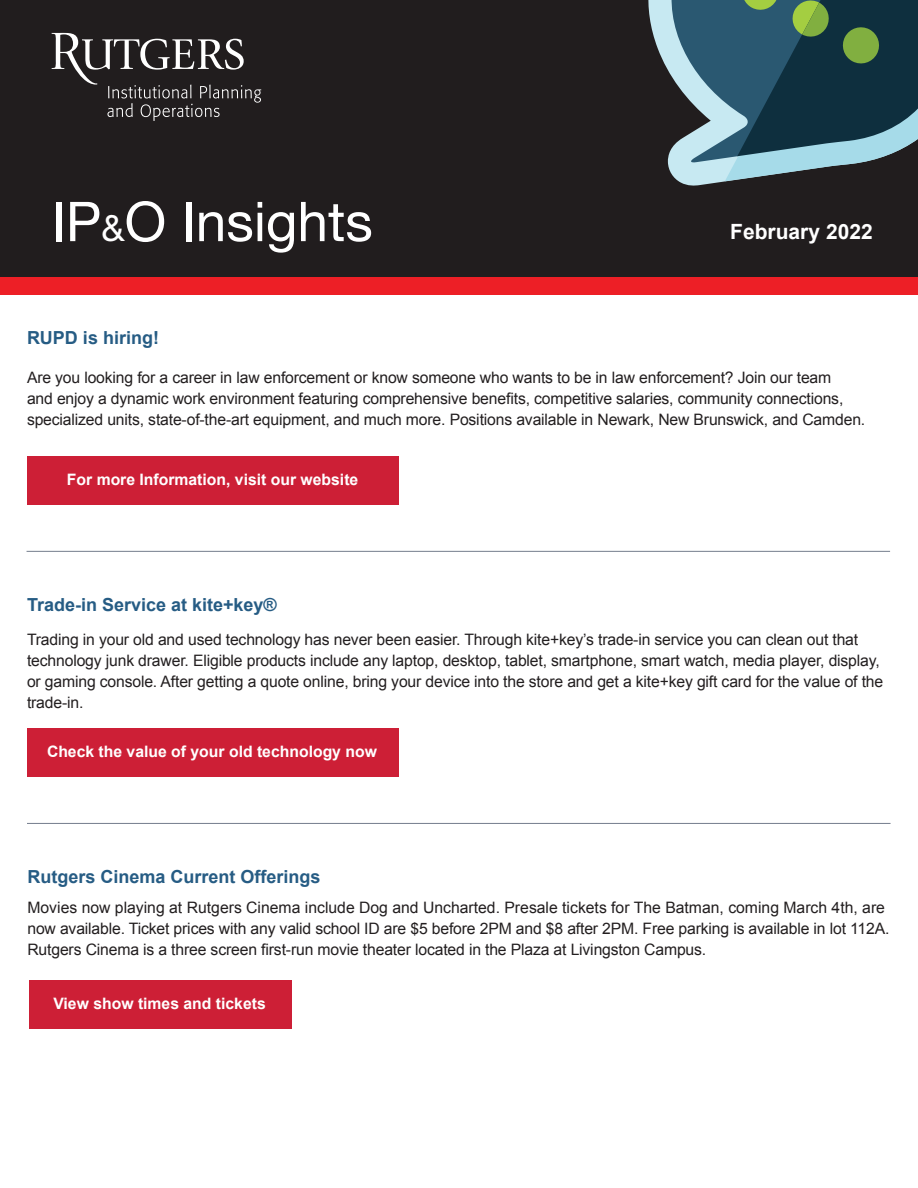
<style>
.page{position:relative;width:918px;height:1188px;background:#fff}
.page>*{position:absolute;margin:0;border:0;box-sizing:border-box;transform-origin:0 0}
.t1{font:54.9px "Helvetica Neue";color:#fff}
.t2{font:700 21px "Arial";color:#fff}
.t3{font:700 18px "Arial";color:#265c84}
.t4{font:15.75px/21px "Arial";letter-spacing:-.01em;color:#231f20}
.t5{font:700 15.75px "Arial";color:#fff}
.s1{font-size:36.6px}
</style>
<div class="page">
<div style="left:0;top:0;width:918px;height:295px;background:#211d1e"></div>
<svg style="left:648px;top:0;width:80px;height:186px"></svg>
<svg style="left:667px;top:0;width:251px;height:181px;background:#41656d"></svg>
<svg style="left:52px;top:32px;width:209px;height:89px"></svg>
<div style="left:0;top:277px;width:918px;height:17px;background:#ed1f26"></div>
<hr style="left:27px;top:823px;width:864px;height:1px;background:#747d8d">
<hr style="left:27px;top:551px;width:863px;height:1px;background:#747d8d">
<div style="left:29px;top:980px;width:263px;height:49px;background:#cd1f36"></div>
<div style="left:27px;top:728px;width:371px;height:48px;background:#cd1f36"></div>
<div style="left:27px;top:456px;width:371px;height:48px;background:#cd1f36"></div>
<p class="t1" style="left:52px;top:182px;width:323px">IP<span class="s1">&amp;</span>O Insights</p>
<p class="t3" style="left:27px;top:326px;width:134px">RUPD is hiring!</p>
<p class="t2" style="left:730px;top:218px;width:144px">February 2022</p>
<p class="t4" style="left:27px;top:367px;width:840px">Are you looking for a career in law enforcement or know someone who wants to be in law enforcement? Join our team<br>and enjoy a dynamic work environment featuring comprehensive benefits, competitive salaries, community connections, specialized units, state-of-the-art equipment, and much more. Positions available in Newark, New Brunswick, and Camden.</p>
<p class="t5" style="left:67px;top:469px;width:293px">For more Information, visit our website</p>
<p class="t3" style="left:27px;top:593px;width:251px">Trade-in Service at kite+key®</p>
<p class="t4" style="left:27px;top:629px;width:858px">Trading in your old and used technology has never been easier. Through kite+key’s trade-in service you can clean out that technology junk drawer. Eligible products include any laptop, desktop, tablet, smartphone, smart watch, media player, display, or gaming console. After getting a quote online, bring your device into the store and get a kite+key gift card for the value of the trade-in.</p>
<p class="t5" style="left:47px;top:741px;width:331px">Check the value of your old technology now</p>
<p class="t3" style="left:27px;top:865px;width:295px">Rutgers Cinema Current Offerings</p>
<p class="t4" style="left:27px;top:897px;width:864px">Movies now playing at Rutgers Cinema include Dog and Uncharted. Presale tickets for The Batman, coming March 4th, are now available. Ticket prices with any valid school ID are $5 before 2PM and $8 after 2PM. Free parking is available in lot 112A.<br>Rutgers Cinema is a three screen first-run movie theater located in the Plaza at Livingston Campus.</p>
<p class="t5" style="left:53px;top:993px;width:214px">View show times and tickets</p>
</div>
